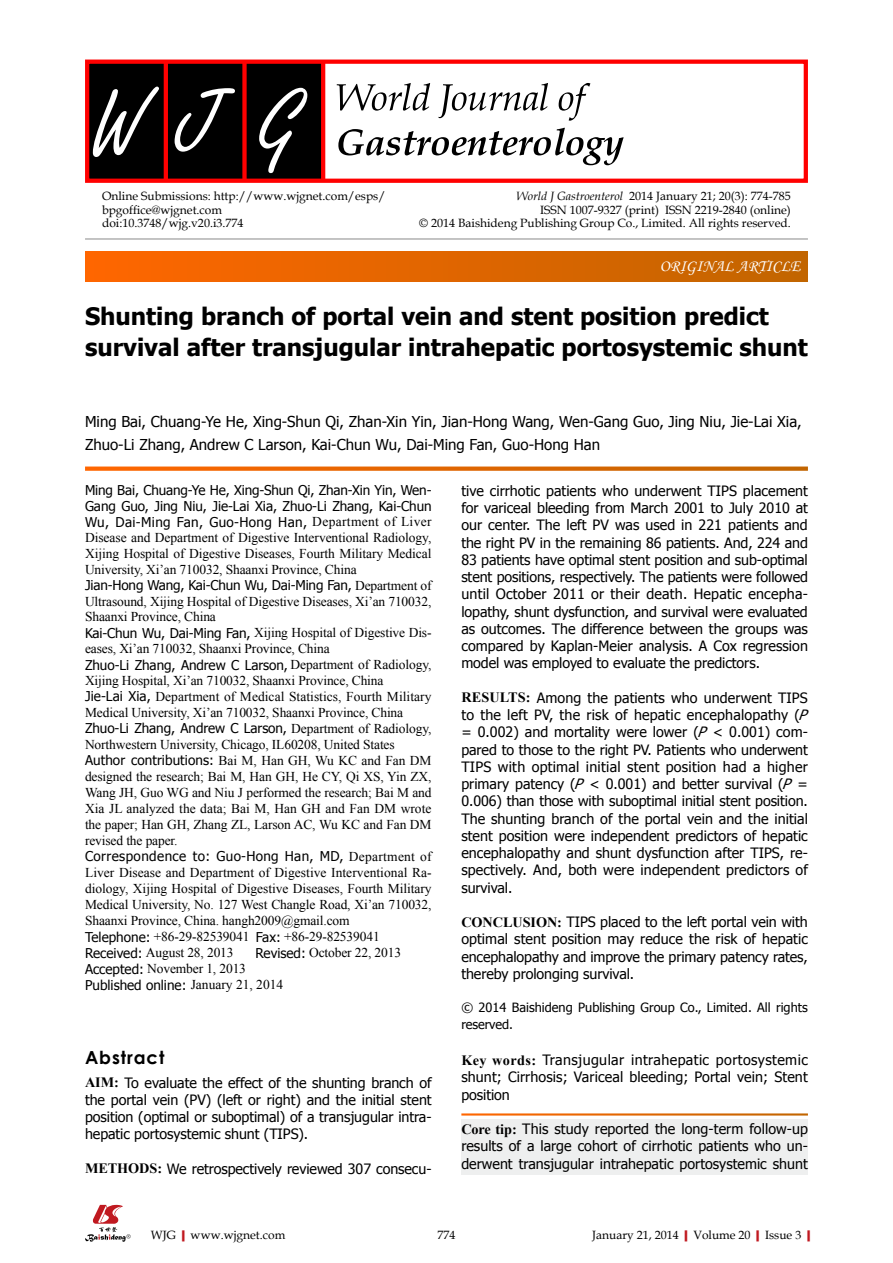
<style>
.page{position:relative;width:893px;height:1263px;background:#fff}
.page>*{position:absolute;margin:0;border:0;box-sizing:border-box;transform-origin:0 0}
.t1{font:700 24px/31.5px "Tahoma";color:#000}
.t2{font:700 18px "Century Gothic";letter-spacing:.05em;color:#000}
.t3{font:16.5px "Monotype Corsiva";color:#fff}
.t4{font:15px/22.5px "Tahoma";color:#000}
.t5{font:14.25px/17.2px "Tahoma";color:#000;text-align:justify}
.t6{font:13.5px/15.9px "Times New Roman";letter-spacing:-.01em;color:#000}
.t7{font:12.75px/17.2px "Tahoma";color:#000}
.t8{font:12px/13.5px "Book Antiqua";color:#000}
.s1{font-style:italic}
.s2{font-family:"Tahoma"}
.s3{font-family:"Times New Roman";font-weight:700}
.s4{font-weight:700;color:#c01920}
</style>
<div class="page">
<div style="left:461px;top:1119px;width:347px;height:56px;background:#eeefef"></div>
<div style="left:85px;top:252px;width:723px;height:29px;background:linear-gradient(to right,#f60,#c16500)"></div>
<hr style="left:85px;top:239px;width:723px;height:1px;background:#898989">
<div style="left:87px;top:61px;width:236px;height:121px;background:#000"></div>
<hr style="left:164px;top:61px;width:4px;height:121px;background:#f00">
<div style="left:242px;top:61px;width:5px;height:121px;background:#f00"></div>
<hr style="left:321px;top:61px;width:4px;height:121px;background:#f00">
<div style="left:85px;top:60px;width:723px;height:123px;border:4px solid #f00"></div>
<svg style="left:259px;top:88px;width:48px;height:85px"></svg>
<svg style="left:175px;top:88px;width:60px;height:64px"></svg>
<svg style="left:93px;top:87px;width:66px;height:70px"></svg>
<svg style="left:337px;top:83px;width:253px;height:38px"></svg>
<svg style="left:338px;top:128px;width:286px;height:37px"></svg>
<svg style="left:85px;top:1205px;width:46px;height:37px"></svg>
<svg style="left:85px;top:466px;width:723px;height:5px;background:#e47c26"></svg>
<p class="t8" style="left:102px;top:189px;width:285px">Online Submissions: http://www.wjgnet.com/esps/ bpgoffice@wjgnet.com<br>doi:10.3748/wjg.v20.i3.774</p>
<p class="t8" style="left:419px;top:189px;width:373px;text-align:right"><span class="s1">World J Gastroenterol</span> 2014 January 21; 20(3): 774-785<br>ISSN 1007-9327 (print) ISSN 2219-2840 (online)<br>© 2014 Baishideng Publishing Group Co., Limited. All rights reserved.</p>
<p class="t3" style="left:660px;top:256px;width:142px">ORIGINAL ARTICLE</p>
<p class="t1" style="left:85px;top:298px;width:724px">Shunting branch of portal vein and stent position predict survival after transjugular intrahepatic portosystemic shunt</p>
<p class="t4" style="left:85px;top:410px;width:718px">Ming Bai, Chuang-Ye He, Xing-Shun Qi, Zhan-Xin Yin, Jian-Hong Wang, Wen-Gang Guo, Jing Niu, Jie-Lai Xia,<br>Zhuo-Li Zhang, Andrew C Larson, Kai-Chun Wu, Dai-Ming Fan, Guo-Hong Han</p>
<p class="t6" style="left:85px;top:482px;width:348px"><span class="s2">Ming Bai, Chuang-Ye He, Xing-Shun Qi, Zhan-Xin Yin, Wen-Gang Guo, Jing Niu, Jie-Lai Xia, Zhuo-Li Zhang, Kai-Chun Wu, Dai-Ming Fan, Guo-Hong Han,</span> Department of Liver Disease and Department of Digestive Interventional Radiology, Xijing Hospital of Digestive Diseases, Fourth Military Medical University, Xi’an 710032, Shaanxi Province, China<br><span class="s2">Jian-Hong Wang, Kai-Chun Wu, Dai-Ming Fan,</span> Department of Ultrasound, Xijing Hospital of Digestive Diseases, Xi’an 710032, Shaanxi Province, China<br><span class="s2">Kai-Chun Wu, Dai-Ming Fan,</span> Xijing Hospital of Digestive Dis&shy;eases, Xi’an 710032, Shaanxi Province, China<br><span class="s2">Zhuo-Li Zhang, Andrew C Larson,</span> Department of Radiology, Xijing Hospital, Xi’an 710032, Shaanxi Province, China<br><span class="s2">Jie-Lai Xia,</span> Department of Medical Statistics, Fourth Military Medical University, Xi’an 710032, Shaanxi Province, China <span class="s2">Zhuo-Li Zhang, Andrew C Larson,</span> Department of Radiology, Northwestern University, Chicago, IL60208, United States <span class="s2">Author contributions:</span> Bai M, Han GH, Wu KC and Fan DM designed the research; Bai M, Han GH, He CY, Qi XS, Yin ZX, Wang JH, Guo WG and Niu J performed the research; Bai M and Xia JL analyzed the data; Bai M, Han GH and Fan DM wrote the paper; Han GH, Zhang ZL, Larson AC, Wu KC and Fan DM revised the paper.<br><span class="s2">Correspondence to: Guo-Hong Han, MD,</span> Department of Liver Disease and Department of Digestive Interventional Ra&shy;diology, Xijing Hospital of Digestive Diseases, Fourth Military Medical University, No. 127 West Changle Road, Xi’an 710032, Shaanxi Province, China. hangh2009@gmail.com<br><span class="s2">Telephone:</span> +86-29-82539041 <span class="s2">Fax:</span> +86-29-82539041<br><span class="s2">Received:</span> August 28, 2013</p>
<p class="t5" style="left:461px;top:481px;width:348px">tive cirrhotic patients who underwent TIPS placement for variceal bleeding from March 2001 to July 2010 at our center. The left PV was used in 221 patients and the right PV in the remaining 86 patients. And, 224 and 83 patients have optimal stent position and sub-optimal stent positions, respectively. The patients were followed until October 2011 or their death. Hepatic encepha&shy;lopathy, shunt dysfunction, and survival were evaluated as outcomes. The difference between the groups was compared by Kaplan-Meier analysis. A Cox regression model was employed to evaluate the predictors.</p>
<p class="t5" style="left:461px;top:688px;width:353px;text-align:left"><span class="s3">RESULTS:</span> Among the patients who underwent TIPS to the left PV, the risk of hepatic encephalopathy (<span class="s1">P </span>= 0.002) and mortality were lower (<span class="s1">P</span> &lt; 0.001) com&shy;pared to those to the right PV. Patients who underwent TIPS with optimal initial stent position had a higher primary patency (<span class="s1">P</span> &lt; 0.001) and better survival (<span class="s1">P</span> = 0.006) than those with suboptimal initial stent position.<br>The shunting branch of the portal vein and the initial stent position were independent predictors of hepatic encephalopathy and shunt dysfunction after TIPS, re&shy;spectively. And, both were independent predictors of survival.</p>
<p class="t5" style="left:461px;top:913px;width:348px"><span class="s3">CONCLUSION:</span> TIPS placed to the left portal vein with optimal stent position may reduce the risk of hepatic encephalopathy and improve the primary patency rates, thereby prolonging survival.</p>
<p class="t7" style="left:461px;top:998px;width:348px">© 2014 Baishideng Publishing Group Co., Limited. All rights reserved.</p>
<p class="t5" style="left:461px;top:1051px;width:348px"><span class="s3">Key words:</span> Transjugular intrahepatic portosystemic shunt; Cirrhosis; Variceal bleeding; Portal vein; Stent position</p>
<p class="t5" style="left:461px;top:1120px;width:348px"><span class="s3">Core tip:</span> This study reported the long-term follow-up results of a large cohort of cirrhotic patients who un&shy;derwent transjugular intrahepatic portosystemic shunt</p>
<p class="t6" style="left:255px;top:944px;width:147px"><span class="s2">Revised:</span> October 22, 2013</p>
<p class="t6" style="left:85px;top:960px;width:200px;line-height:16.5px"><span class="s2">Accepted:</span> November 1, 2013<br><span class="s2">Published online:</span> January 21, 2014</p>
<p class="t2" style="left:85px;top:1043px;width:81px">Abstract</p>
<p class="t5" style="left:85px;top:1073px;width:348px"><span class="s3">AIM:</span> To evaluate the effect of the shunting branch of the portal vein (PV) (left or right) and the initial stent position (optimal or suboptimal) of a transjugular intra&shy;hepatic portosystemic shunt (TIPS).</p>
<p class="t5" style="left:85px;top:1159px;width:348px"><span class="s3">METHODS:</span> We retrospectively reviewed 307 consecu-</p>
<p class="t8" style="left:151px;top:1227px;width:136px">WJG<span class="s4">|</span>www.wjgnet.com</p>
<p class="t8" style="left:437px;top:1227px;width:19px">774</p>
<p class="t8" style="left:592px;top:1227px;width:225px">January 21, 2014<span class="s4">|</span>Volume 20<span class="s4">|</span>Issue 3<span class="s4">|</span></p>
</div>
